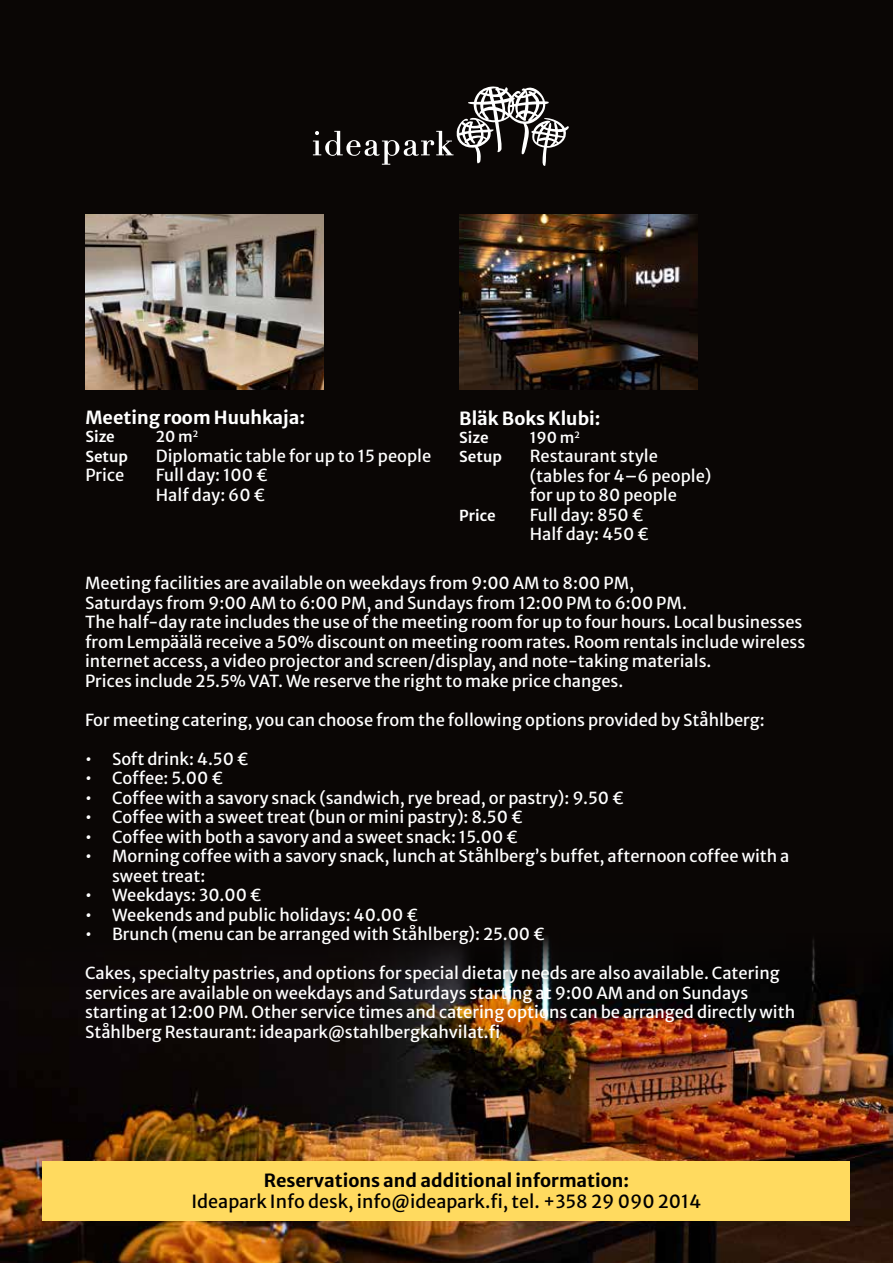
<style>
.page{position:relative;width:893px;height:1263px;background:#0a0605}
.page>*{position:absolute;margin:0;border:0;box-sizing:border-box;transform-origin:0 0}
.t1{font:18px "Merriweather Sans";color:#000}
.t2{font:700 18px "Merriweather Sans";color:#000}
.t3{font:700 18px "Merriweather Sans";color:#fff}
.t4{font:16.5px/19.5px "Merriweather Sans";color:#fff}
.t5{font:600 15px "Merriweather Sans";color:#fff}
.t6{font:500 15px "Merriweather Sans";color:#fff}
</style>
<div class="page">
<img style="left:0;top:936px;width:893px;height:327px">
<svg style="left:313px;top:86px;width:256px;height:80px"></svg>
<div style="left:43px;top:1161px;width:807px;height:59px;background:#ffda5f"></div>
<img style="left:85px;top:215px;width:238px;height:174px">
<img style="left:459px;top:215px;width:238px;height:174px">
<p class="t3" style="left:85px;top:401px;width:221px">Meeting room Huuhkaja:</p>
<p class="t5" style="left:85px;top:423px;width:31px">Size</p>
<p class="t6" style="left:156px;top:423px;width:44px">20 m<sup>2</sup></p>
<p class="t5" style="left:85px;top:443px;width:44px">Setup</p>
<p class="t4" style="left:156px;top:444px;width:277px">Diplomatic table for up to 15 people</p>
<p class="t4" style="left:85px;top:464px;width:41px">Price</p>
<p class="t4" style="left:156px;top:464px;width:114px">Full day: 100 €<br>Half day: 60 €</p>
<p class="t3" style="left:459px;top:402px;width:143px">Bläk Boks Klubi:</p>
<p class="t5" style="left:459px;top:424px;width:31px">Size</p>
<p class="t6" style="left:530px;top:424px;width:52px">190 m<sup>2</sup></p>
<p class="t5" style="left:459px;top:444px;width:44px">Setup</p>
<p class="t4" style="left:530px;top:445px;width:183px">Restaurant style (tables for 4–6 people) for up to 80 people</p>
<p class="t5" style="left:459px;top:502px;width:38px">Price</p>
<p class="t4" style="left:530px;top:503px;width:121px">Full day: 850 €<br>Half day: 450 €</p>
<p class="t4" style="left:85px;top:572px;width:722px">Meeting facilities are available on weekdays from 9:00 AM to 8:00 PM,<br>Saturdays from 9:00 AM to 6:00 PM, and Sundays from 12:00 PM to 6:00 PM.<br>The half-day rate includes the use of the meeting room for up to four hours. Local businesses from Lempäälä receive a 50% discount on meeting room rates. Room rentals include wireless internet access, a video projector and screen/display, and note-taking materials.<br>Prices include 25.5% VAT. We reserve the right to make price changes.</p>
<p class="t4" style="left:85px;top:708px;width:681px">For meeting catering, you can choose from the following options provided by Ståhlberg:</p>
<p class="t4" style="left:85px;top:747px;width:166px">• Soft drink: 4.50 €</p>
<p class="t4" style="left:85px;top:767px;width:140px">• Coffee: 5.00 €</p>
<p class="t4" style="left:85px;top:786px;width:541px">• Coffee with a savory snack (sandwich, rye bread, or pastry): 9.50 €</p>
<p class="t4" style="left:85px;top:806px;width:440px">• Coffee with a sweet treat (bun or mini pastry): 8.50 €</p>
<p class="t4" style="left:85px;top:825px;width:435px">• Coffee with both a savory and a sweet snack: 15.00 €</p>
<p class="t4" style="left:112px;top:845px;width:679px;text-indent:-27px">• Morning coffee with a savory snack, lunch at Ståhlberg’s buffet, afternoon coffee with a sweet treat:</p>
<p class="t4" style="left:85px;top:884px;width:179px">• Weekdays: 30.00 €</p>
<p class="t4" style="left:85px;top:903px;width:335px">• Weekends and public holidays: 40.00 €</p>
<p class="t4" style="left:85px;top:923px;width:462px">• Brunch (menu can be arranged with Ståhlberg): 25.00 €</p>
<p class="t4" style="left:85px;top:962px;width:712px">Cakes, specialty pastries, and options for special dietary needs are also available. Catering services are available on weekdays and Saturdays starting at 9:00 AM and on Sundays starting at 12:00 PM. Other service times and catering options can be arranged directly with Ståhlberg Restaurant: ideapark@stahlbergkahvilat.fi</p>
<p class="t2" style="left:264px;top:1164px;width:367px">Reservations and additional information:</p>
<p class="t1" style="left:191px;top:1186px;width:511px">Ideapark Info desk, info@ideapark.fi, tel. +358 29 090 2014</p>
</div>
